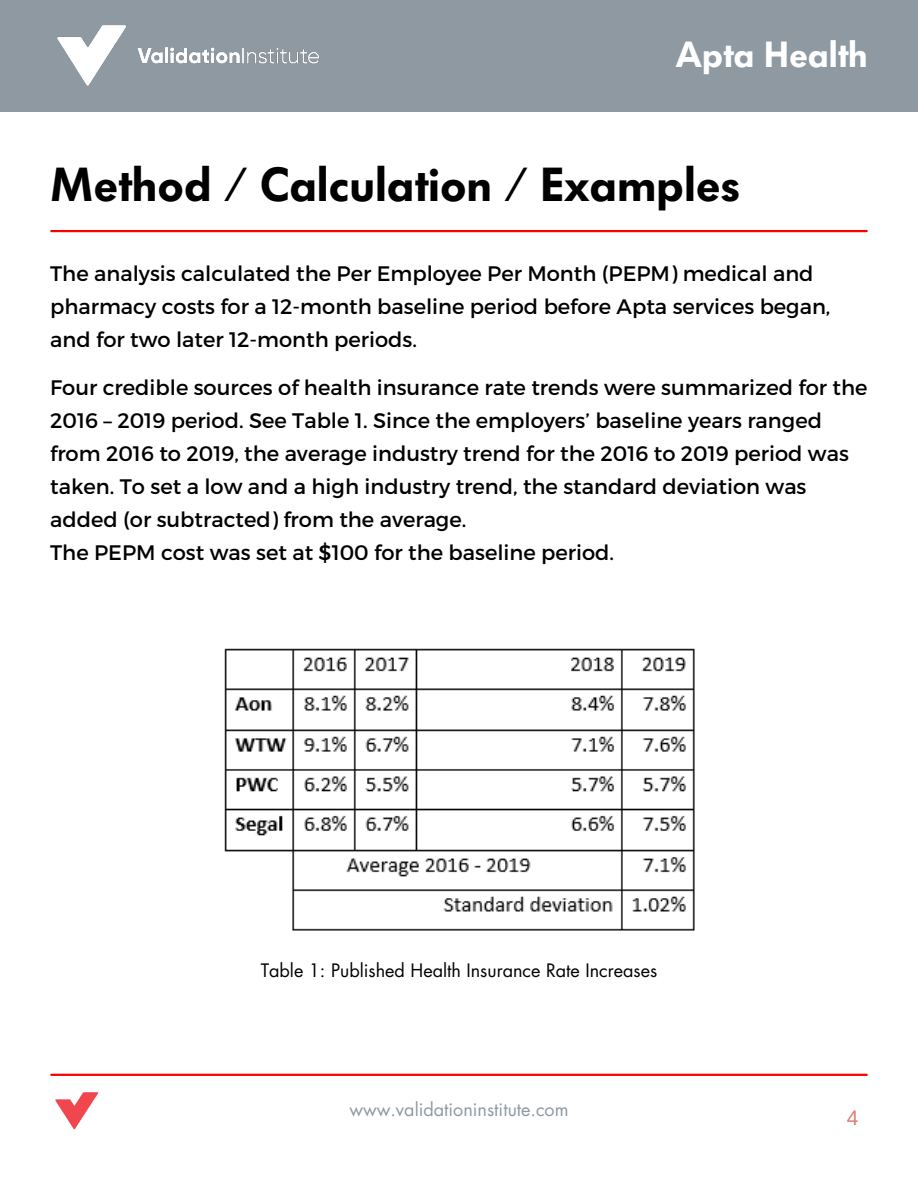
<style>
.page{position:relative;width:918px;height:1188px;background:#fff}
.page>*{position:absolute;margin:0;border:0;box-sizing:border-box;transform-origin:0 0}
.t1{font:600 47.25px "Futura BQ";color:#000}
.t2{font:600 36px "Futura BQ";color:#fff}
.t3{font:21px/33px "Montserrat";color:#000}
.t4{font:21px "Arimo";color:#d97f76}
.t5{font:18px "Futura LT";color:#000}
.t6{font:18px "Futura LT";color:#8e99a2}
</style>
<div class="page">
<div style="left:0;top:0;width:918px;height:112px;background:#8e99a2"></div>
<img style="left:57px;top:25px;width:262px;height:61px">
<hr style="left:51px;top:1074px;width:816px;height:2px;background:#f00">
<img style="left:55px;top:1092px;width:44px;height:38px">
<hr style="left:51px;top:230px;width:816px;height:2px;background:#f00">
<img style="left:224px;top:648px;width:471px;height:283px">
<h3 class="t2" style="left:676px;top:33px;width:194px">Apta Health</h3>
<p class="t1" style="left:50px;top:157px;width:692px">Method / Calculation / Examples</p>
<p class="t3" style="left:50px;top:256px;width:782px">The analysis calculated the Per Employee Per Month (PEPM) medical and pharmacy costs for a 12-month baseline period before Apta services began, and for two later 12-month periods.</p>
<p class="t3" style="left:50px;top:370px;width:819px">Four credible sources of health insurance rate trends were summarized for the 2016 – 2019 period. See Table 1. Since the employers’ baseline years ranged from 2016 to 2019, the average industry trend for the 2016 to 2019 period was taken. To set a low and a high industry trend, the standard deviation was added (or subtracted) from the average.<br>The PEPM cost was set at $100 for the baseline period.</p>
<p class="t5" style="left:261px;top:959px;width:398px">Table 1: Published Health Insurance Rate Increases</p>
<h1 class="t6" style="left:349px;top:1098px;width:221px">www.validationinstitute.com</h1>
<h3 class="t4" style="left:847px;top:1106px;width:13px">4</h3>
</div>
